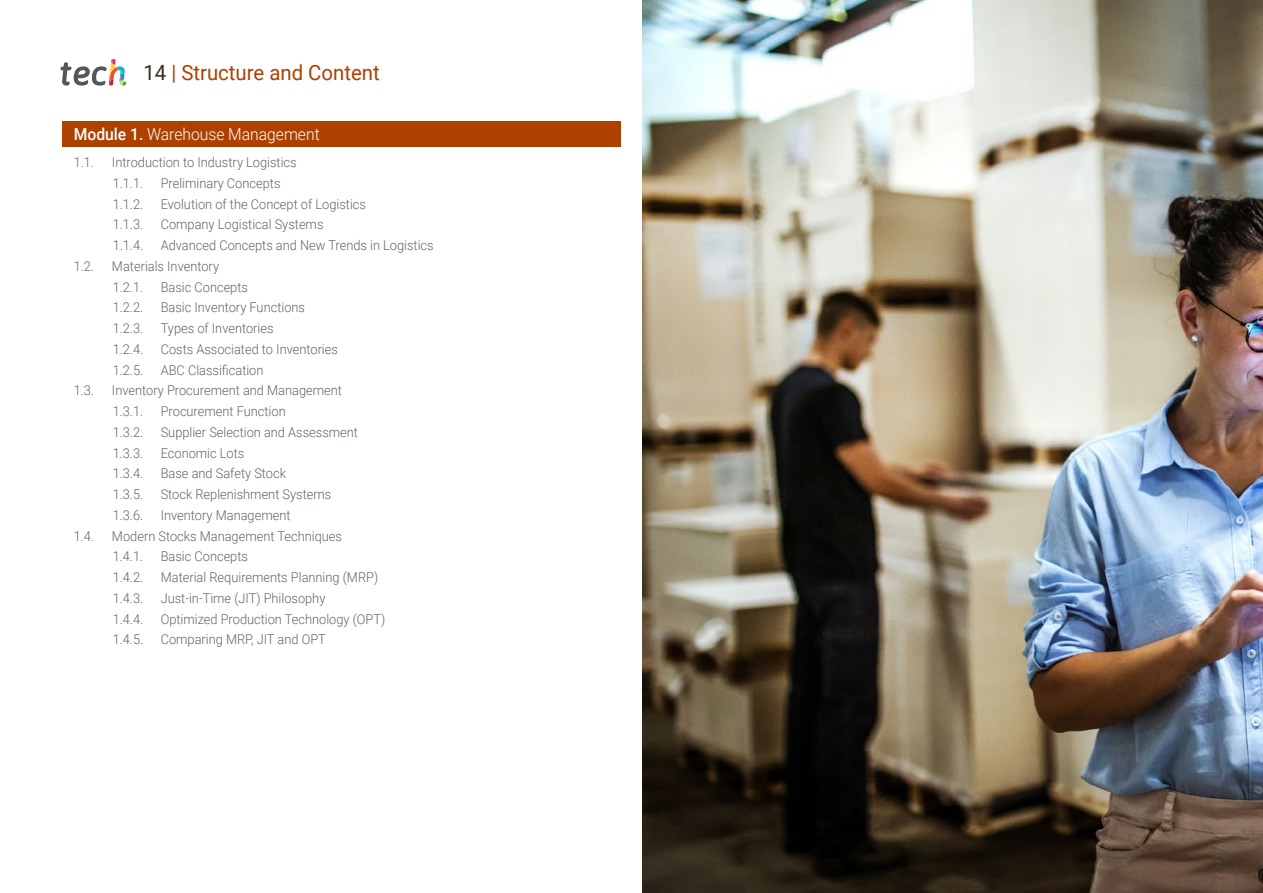
<style>
.page{position:relative;width:1263px;height:893px;background:#fff}
.page>*{position:absolute;margin:0;border:0;box-sizing:border-box;transform-origin:0 0}
.t1{font:21px "Roboto";color:#ae4000}
.t2{font:300 16.5px "Roboto";color:#fff;scale:.95 1}
.t3{font:300 13.5px/20.7px "Roboto";color:#61646a;scale:.95 1}
.s1{color:#312e20}
.s2{font-weight:500}
</style>
<div class="page">
<img style="left:642px;top:0;width:621px;height:893px">
<div style="left:63px;top:121px;width:558px;height:25px;background:#ae4000"></div>
<svg style="left:61px;top:59px;width:65px;height:27px"></svg>
<h1 class="t1" style="left:144px;top:57px;width:238px"><span class="s1">14</span> | Structure and Content</h1>
<p class="t2" style="left:74px;top:123px;width:260px"><span class="s2">Module 1.</span> Warehouse Management</p>
<p class="t3" style="left:74px;top:151px;width:23px">1.1.</p>
<p class="t3" style="left:112px;top:151px;width:196px">Introduction to Industry Logistics<br>1.1.1.</p>
<p class="t3" style="left:161px;top:172px;width:128px">Preliminary Concepts</p>
<p class="t3" style="left:113px;top:193px;width:34px">1.1.2.</p>
<p class="t3" style="left:161px;top:193px;width:218px">Evolution of the Concept of Logistics</p>
<p class="t3" style="left:113px;top:214px;width:34px">1.1.3.</p>
<p class="t3" style="left:161px;top:214px;width:173px">Company Logistical Systems</p>
<p class="t3" style="left:113px;top:234px;width:34px">1.1.4.</p>
<p class="t3" style="left:161px;top:234px;width:289px">Advanced Concepts and New Trends in Logistics</p>
<p class="t3" style="left:74px;top:255px;width:23px">1.2.</p>
<p class="t3" style="left:112px;top:255px;width:114px">Materials Inventory<br>1.2.1.</p>
<p class="t3" style="left:161px;top:276px;width:93px">Basic Concepts</p>
<p class="t3" style="left:113px;top:297px;width:34px">1.2.2.</p>
<p class="t3" style="left:161px;top:297px;width:153px">Basic Inventory Functions</p>
<p class="t3" style="left:113px;top:317px;width:34px">1.2.3.</p>
<p class="t3" style="left:161px;top:317px;width:120px">Types of Inventories</p>
<p class="t3" style="left:113px;top:338px;width:34px">1.2.4.</p>
<p class="t3" style="left:161px;top:338px;width:188px">Costs Associated to Inventories</p>
<p class="t3" style="left:113px;top:359px;width:34px">1.2.5.</p>
<p class="t3" style="left:161px;top:359px;width:110px">ABC Classification</p>
<p class="t3" style="left:74px;top:380px;width:23px">1.3.</p>
<p class="t3" style="left:112px;top:380px;width:244px">Inventory Procurement and Management<br>1.3.1.</p>
<p class="t3" style="left:161px;top:400px;width:133px">Procurement Function</p>
<p class="t3" style="left:113px;top:421px;width:34px">1.3.2.</p>
<p class="t3" style="left:161px;top:421px;width:209px">Supplier Selection and Assessment</p>
<p class="t3" style="left:113px;top:442px;width:34px">1.3.3.</p>
<p class="t3" style="left:161px;top:442px;width:90px">Economic Lots</p>
<p class="t3" style="left:113px;top:463px;width:34px">1.3.4.</p>
<p class="t3" style="left:161px;top:463px;width:133px">Base and Safety Stock</p>
<p class="t3" style="left:113px;top:483px;width:34px">1.3.5.</p>
<p class="t3" style="left:161px;top:483px;width:181px">Stock Replenishment Systems</p>
<p class="t3" style="left:113px;top:504px;width:34px">1.3.6.</p>
<p class="t3" style="left:161px;top:504px;width:138px">Inventory Management</p>
<p class="t3" style="left:74px;top:525px;width:23px">1.4.</p>
<p class="t3" style="left:112px;top:525px;width:244px">Modern Stocks Management Techniques<br>1.4.1.</p>
<p class="t3" style="left:161px;top:546px;width:93px">Basic Concepts</p>
<p class="t3" style="left:113px;top:566px;width:34px">1.4.2.</p>
<p class="t3" style="left:161px;top:566px;width:230px">Material Requirements Planning (MRP)</p>
<p class="t3" style="left:113px;top:587px;width:34px">1.4.3.</p>
<p class="t3" style="left:161px;top:587px;width:175px">Just-in-Time (JIT) Philosophy</p>
<p class="t3" style="left:113px;top:608px;width:34px">1.4.4.</p>
<p class="t3" style="left:161px;top:608px;width:238px">Optimized Production Technology (OPT)</p>
<p class="t3" style="left:113px;top:629px;width:34px">1.4.5.</p>
<p class="t3" style="left:161px;top:629px;width:175px">Comparing MRP, JIT and OPT</p>
</div>
